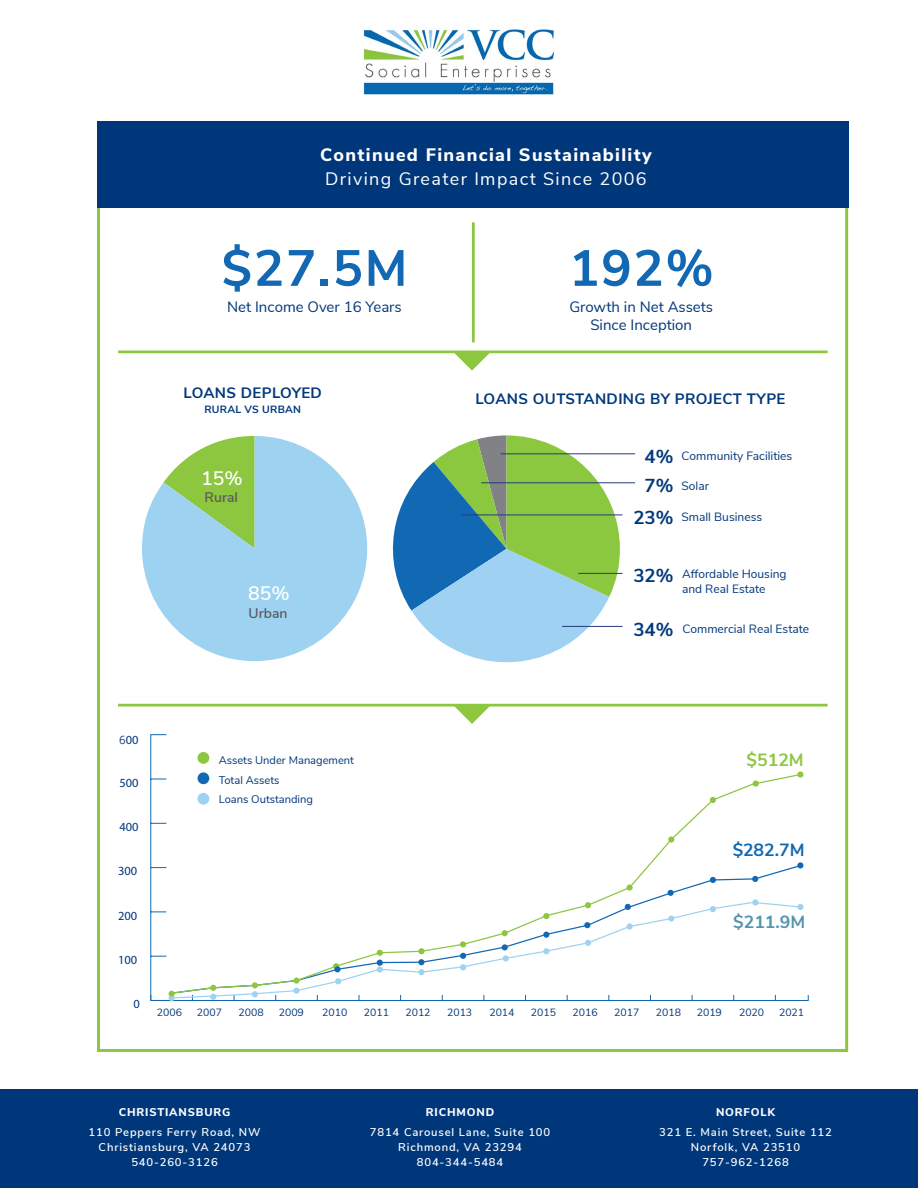
<style>
.page{position:relative;width:918px;height:1188px;background:#fff}
.page>*{position:absolute;margin:0;border:0;box-sizing:border-box;transform-origin:0 0}
.t1{font:700 50.7px "Nunito Sans";letter-spacing:.035em;color:#1268b3}
.t2{font:600 19.5px "Nunito Sans";color:#fff}
.t3{font:700 18.75px/32px "Nunito Sans";color:#00377b;text-align:center}
.t4{font:800 18px "Nunito Sans";letter-spacing:.075em;color:#fff}
.t5{font:18px "Nunito Sans";letter-spacing:.075em;color:#fff}
.t6{font:700 17.7px "Nunito Sans";color:#5594ae}
.t7{font:700 17.7px "Nunito Sans";color:#1268b3}
.t8{font:700 17.7px "Nunito Sans";color:#8dc63f}
.t9{font:15px/18px "Nunito Sans";color:#00377b;text-align:center}
.t10{font:700 15px "Nunito Sans";letter-spacing:.025em;color:#00377b}
.t11{font:600 13.95px "Nunito Sans";color:#58595b}
.t12{font:12.45px "Myriad Pro";color:#00377b}
.t13{font:12px/15px "Nunito Sans";color:#00377b}
.t14{font:600 11.25px/15px "Nunito Sans";letter-spacing:.075em;color:#fff;text-align:center}
.t15{font:800 11.25px "Nunito Sans";letter-spacing:.075em;color:#fff}
.t16{font:11.1px/19.5px "Nunito Sans";color:#00377b}
.t17{font:10.5px "Nunito Sans";color:#00377b}
.t18{font:700 10.5px "Nunito Sans";letter-spacing:.025em;color:#00377b}
.s1{font-weight:700;font-size:18.75px}
.s2{font-family:"Open Sans";font-size:11.55px;color:#223c77}
</style>
<div class="page">
<img style="left:363px;top:29px;width:192px;height:66px">
<div style="left:0;top:1089px;width:918px;height:99px;background:#00377b"></div>
<svg style="left:392px;top:435px;width:228px;height:228px"></svg>
<svg style="left:758px;top:774px;width:40px;height:10px"></svg>
<div style="left:198px;top:752px;width:11px;height:12px;background:#8dc63f;border-radius:50%"></div>
<div style="left:198px;top:772px;width:11px;height:12px;background:#1268b3;border-radius:50%"></div>
<svg style="left:142px;top:436px;width:225px;height:225px;fill:#9ed2f1"></svg>
<hr style="left:501px;top:453px;width:134px;height:1px;background:#223c77">
<hr style="left:481px;top:482px;width:154px;height:1px;background:#223c77">
<hr style="left:462px;top:515px;width:161px;height:1px;background:#223c77">
<hr style="left:578px;top:573px;width:45px;height:1px;background:#223c77">
<hr style="left:562px;top:626px;width:61px;height:1px;background:#223c77">
<hr style="left:151px;top:1000px;width:624px;height:1px;background:#1268b3">
<svg style="left:197px;top:782px;width:557px;height:119px"></svg>
<svg style="left:175px;top:901px;width:577px;height:98px"></svg>
<div style="left:753px;top:780px;width:6px;height:7px;background:#8dc63f;border-radius:50%"></div>
<svg style="left:710px;top:797px;width:6px;height:6px"></svg>
<div style="left:668px;top:836px;width:6px;height:7px;background:#8dc63f;border-radius:50%"></div>
<div style="left:627px;top:884px;width:6px;height:7px;background:#8dc63f;border-radius:50%"></div>
<svg style="left:585px;top:902px;width:6px;height:6px"></svg>
<svg style="left:543px;top:913px;width:6px;height:6px"></svg>
<svg style="left:502px;top:930px;width:6px;height:6px"></svg>
<svg style="left:460px;top:941px;width:6px;height:6px"></svg>
<div style="left:418px;top:948px;width:7px;height:6px;background:#8dc63f;border-radius:50%"></div>
<svg style="left:333px;top:963px;width:6px;height:6px"></svg>
<div style="left:334px;top:966px;width:7px;height:6px;background:#1268b3;border-radius:50%"></div>
<svg style="left:377px;top:950px;width:6px;height:16px"></svg>
<div style="left:418px;top:959px;width:7px;height:6px;background:#1268b3;border-radius:50%"></div>
<svg style="left:502px;top:944px;width:6px;height:6px"></svg>
<svg style="left:543px;top:932px;width:6px;height:6px"></svg>
<svg style="left:584px;top:922px;width:6px;height:6px"></svg>
<svg style="left:625px;top:904px;width:6px;height:6px"></svg>
<svg style="left:668px;top:890px;width:6px;height:6px"></svg>
<svg style="left:710px;top:877px;width:6px;height:6px"></svg>
<svg style="left:710px;top:906px;width:6px;height:6px"></svg>
<svg style="left:668px;top:916px;width:6px;height:6px"></svg>
<div style="left:627px;top:923px;width:6px;height:7px;background:#9ed2f1;border-radius:50%"></div>
<svg style="left:585px;top:940px;width:6px;height:6px"></svg>
<div style="left:503px;top:955px;width:6px;height:7px;background:#9ed2f1;border-radius:50%"></div>
<svg style="left:460px;top:953px;width:6px;height:17px"></svg>
<div style="left:418px;top:969px;width:7px;height:6px;background:#9ed2f1;border-radius:50%"></div>
<div style="left:377px;top:966px;width:6px;height:7px;background:#9ed2f1;border-radius:50%"></div>
<svg style="left:335px;top:978px;width:6px;height:6px"></svg>
<div style="left:293px;top:988px;width:7px;height:6px;background:#9ed2f1;border-radius:50%"></div>
<svg style="left:543px;top:948px;width:6px;height:6px"></svg>
<div style="left:293px;top:978px;width:7px;height:6px;background:#8dc63f;border-radius:50%"></div>
<svg style="left:252px;top:982px;width:6px;height:15px"></svg>
<svg style="left:210px;top:985px;width:6px;height:15px"></svg>
<svg style="left:150px;top:734px;width:25px;height:267px"></svg>
<hr style="left:118px;top:351px;width:710px;height:2px;background:#8dc63f">
<svg style="left:453px;top:353px;width:38px;height:18px"></svg>
<div style="left:97px;top:121px;width:751px;height:87px;background:#00377b"></div>
<hr style="left:472px;top:222px;width:3px;height:120px;background:#8dc63f">
<hr style="left:118px;top:704px;width:710px;height:3px;background:#8dc63f">
<svg style="left:453px;top:706px;width:38px;height:18px"></svg>
<hr style="left:775px;top:1000px;width:33px;height:1px;background:#1268b3">
<svg style="left:752px;top:901px;width:51px;height:9px"></svg>
<div style="left:797px;top:771px;width:6px;height:7px;background:#8dc63f;border-radius:50%"></div>
<svg style="left:752px;top:862px;width:51px;height:20px"></svg>
<h3 class="t4" style="left:320px;top:142px;width:333px">Continued Financial Sustainability</h3>
<h3 class="t5" style="left:325px;top:166px;width:323px">Driving Greater Impact Since 2006</h3>
<h1 class="t1" style="left:222px;top:231px;width:187px">$27.5M</h1>
<h1 class="t1" style="left:569px;top:231px;width:146px">192%</h1>
<h3 class="t9" style="left:227px;top:297px;width:176px">Net Income Over 16 Years</h3>
<h3 class="t9" style="left:569px;top:297px;width:145px">Growth in Net Assets<br>Since Inception</h3>
<h3 class="t10" style="left:184px;top:382px;width:140px">LOANS DEPLOYED</h3>
<p class="t18" style="left:204px;top:402px;width:98px">RURAL VS URBAN</p>
<h2 class="t2" style="left:201px;top:464px;width:43px">15%</h2>
<p class="t11" style="left:205px;top:487px;width:35px">Rural</p>
<h2 class="t2" style="left:248px;top:579px;width:43px">85%</h2>
<p class="t11" style="left:249px;top:603px;width:40px">Urban</p>
<h3 class="t10" style="left:476px;top:388px;width:311px">LOANS OUTSTANDING BY PROJECT TYPE</h3>
<p class="t13" style="left:645px;top:447px;width:149px"><span class="s1">4%</span> Community Facilities</p>
<h3 class="t3" style="left:633px;top:469px;width:42px">7%<br>23%</h3>
<p class="t13" style="left:682px;top:477px;width:29px">Solar</p>
<p class="t13" style="left:682px;top:508px;width:82px">Small Business</p>
<h3 class="t3" style="left:633px;top:558px;width:42px">32%</h3>
<h3 class="t3" style="left:633px;top:612px;width:42px">34%</h3>
<p class="t13" style="left:682px;top:565px;width:106px">Affordable Housing and Real Estate</p>
<p class="t13" style="left:683px;top:621px;width:128px">Commercial Real Estate</p>
<p class="t12" style="left:119px;top:732px;width:21px"><span class="s2">6</span>00</p>
<p class="t12" style="left:119px;top:775px;width:21px">500</p>
<p class="t12" style="left:119px;top:819px;width:21px">400</p>
<p class="t12" style="left:118px;top:864px;width:21px">300</p>
<p class="t12" style="left:118px;top:908px;width:21px">200</p>
<p class="t12" style="left:118px;top:952px;width:21px">100</p>
<p class="t12" style="left:133px;top:996px;width:8px">0</p>
<p class="t16" style="left:219px;top:750px;width:137px">Assets Under Management<br>Total Assets<br>Loans Outstanding</p>
<h3 class="t8" style="left:747px;top:747px;width:59px">$512M</h3>
<h3 class="t7" style="left:732px;top:837px;width:74px">$282.7M</h3>
<h3 class="t6" style="left:733px;top:909px;width:74px">$211.9M</h3>
<p class="t17" style="left:157px;top:1004px;width:27px">2006</p>
<p class="t17" style="left:197px;top:1004px;width:27px">2007</p>
<p class="t17" style="left:239px;top:1004px;width:27px">2008</p>
<p class="t17" style="left:279px;top:1004px;width:27px">2009</p>
<p class="t17" style="left:322px;top:1004px;width:27px">2010</p>
<p class="t17" style="left:364px;top:1004px;width:27px">2011</p>
<p class="t17" style="left:405px;top:1004px;width:27px">2012</p>
<p class="t17" style="left:447px;top:1004px;width:27px">2013</p>
<p class="t17" style="left:489px;top:1004px;width:27px">2014</p>
<p class="t17" style="left:531px;top:1004px;width:27px">2015</p>
<p class="t17" style="left:573px;top:1004px;width:27px">2016</p>
<p class="t17" style="left:614px;top:1004px;width:27px">2017</p>
<p class="t17" style="left:656px;top:1004px;width:27px">2018</p>
<p class="t17" style="left:697px;top:1004px;width:27px">2019</p>
<p class="t17" style="left:739px;top:1004px;width:27px">2020</p>
<p class="t17" style="left:779px;top:1004px;width:27px">2021</p>
<p class="t15" style="left:119px;top:1104px;width:113px">CHRISTIANSBURG</p>
<p class="t14" style="left:89px;top:1124px;width:173px">110 Peppers Ferry Road, NW<br>Christiansburg, VA 24073<br>540-260-3126</p>
<p class="t15" style="left:426px;top:1104px;width:70px">RICHMOND</p>
<p class="t14" style="left:370px;top:1124px;width:182px">7814 Carousel Lane, Suite 100<br>Richmond, VA 23294<br>804-344-5484</p>
<p class="t15" style="left:716px;top:1104px;width:60px">NORFOLK</p>
<p class="t14" style="left:659px;top:1124px;width:174px">321 E. Main Street, Suite 112<br>Norfolk, VA 23510<br>757-962-1268</p>
</div>
